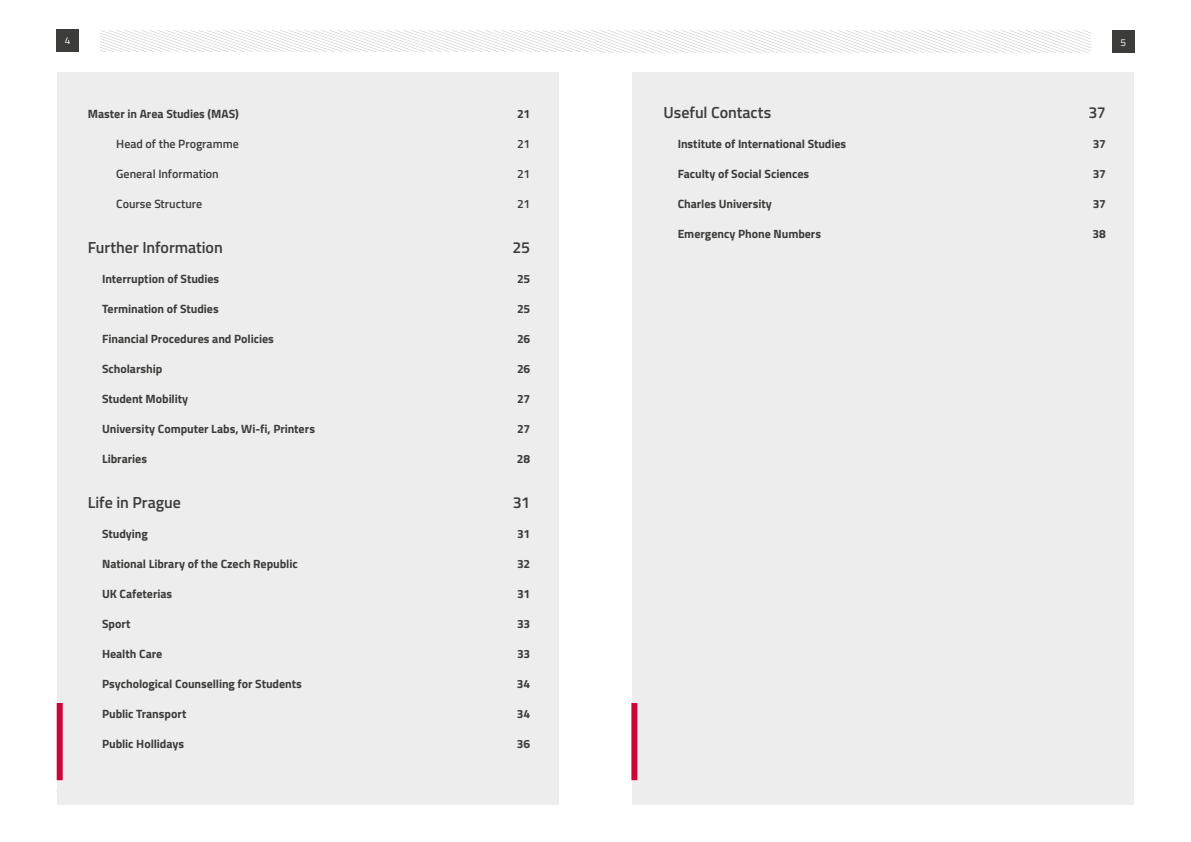
<style>
.page{position:relative;width:1191px;height:842px;background:#fff}
.page>*{position:absolute;margin:0;border:0;box-sizing:border-box;transform-origin:0 0}
.t1{font:600 16px "Titillium";letter-spacing:-.005em;color:#3c3c3b}
.t2{font:700 12px "Titillium";letter-spacing:-.005em;color:#3c3c3b}
.t3{font:600 12px "Titillium";color:#3c3c3b}
.t4{font:10px "Titillium";color:#fff}
</style>
<div class="page">
<div style="left:57px;top:29px;width:22px;height:23px;background:#3c3c3b"></div>
<svg style="left:100px;top:30px;width:990px;height:23px"></svg>
<div style="left:1112px;top:30px;width:22px;height:23px;background:#3c3c3b"></div>
<div style="left:632px;top:73px;width:502px;height:732px;background:#ededed"></div>
<div style="left:57px;top:73px;width:501px;height:732px;background:#ededed"></div>
<div style="left:57px;top:703px;width:6px;height:77px;background:#ce0538"></div>
<div style="left:631px;top:703px;width:6px;height:77px;background:#ce0538"></div>
<p class="t4" style="left:65px;top:33px;width:7px">4</p>
<p class="t4" style="left:1120px;top:35px;width:7px">5</p>
<p class="t2" style="left:88px;top:104px;width:152px">Master in Area Studies (MAS)</p>
<p class="t3" style="left:116px;top:134px;width:124px">Head of the Programme</p>
<p class="t3" style="left:116px;top:164px;width:104px">General Information</p>
<p class="t3" style="left:116px;top:194px;width:88px">Course Structure</p>
<h1 class="t1" style="left:88px;top:235px;width:136px">Further Information</h1>
<p class="t2" style="left:102px;top:269px;width:119px">Interruption of Studies</p>
<p class="t2" style="left:102px;top:299px;width:118px">Termination of Studies</p>
<p class="t2" style="left:102px;top:329px;width:173px">Financial Procedures and Policies</p>
<p class="t2" style="left:102px;top:359px;width:62px">Scholarship</p>
<p class="t2" style="left:102px;top:389px;width:88px">Student Mobility</p>
<p class="t2" style="left:102px;top:419px;width:214px">University Computer Labs, Wi-fi, Printers</p>
<p class="t2" style="left:102px;top:449px;width:46px">Libraries</p>
<h1 class="t1" style="left:88px;top:490px;width:94px">Life in Prague</h1>
<p class="t2" style="left:102px;top:524px;width:47px">Studying</p>
<p class="t2" style="left:102px;top:554px;width:197px">National Library of the Czech Republic</p>
<p class="t2" style="left:102px;top:584px;width:72px">UK Cafeterias</p>
<p class="t2" style="left:102px;top:614px;width:30px">Sport</p>
<p class="t2" style="left:102px;top:644px;width:62px">Health Care</p>
<p class="t2" style="left:102px;top:674px;width:201px">Psychological Counselling for Students</p>
<p class="t2" style="left:102px;top:704px;width:86px">Public Transport</p>
<p class="t2" style="left:102px;top:734px;width:83px">Public Hollidays</p>
<p class="t2" style="left:517px;top:104px;width:15px">21</p>
<p class="t3" style="left:517px;top:134px;width:15px">21</p>
<p class="t3" style="left:517px;top:164px;width:15px">21</p>
<p class="t3" style="left:517px;top:194px;width:15px">21</p>
<h1 class="t1" style="left:512px;top:235px;width:19px">25</h1>
<p class="t2" style="left:517px;top:269px;width:15px">25</p>
<p class="t2" style="left:517px;top:299px;width:15px">25</p>
<p class="t2" style="left:517px;top:329px;width:15px">26</p>
<p class="t2" style="left:517px;top:359px;width:15px">26</p>
<p class="t2" style="left:517px;top:389px;width:15px">27</p>
<p class="t2" style="left:517px;top:419px;width:15px">27</p>
<p class="t2" style="left:517px;top:449px;width:15px">28</p>
<h1 class="t1" style="left:513px;top:490px;width:19px">31</h1>
<p class="t2" style="left:517px;top:524px;width:15px">31</p>
<p class="t2" style="left:517px;top:554px;width:15px">32</p>
<p class="t2" style="left:517px;top:584px;width:15px">31</p>
<p class="t2" style="left:517px;top:614px;width:15px">33</p>
<p class="t2" style="left:517px;top:644px;width:15px">33</p>
<p class="t2" style="left:517px;top:674px;width:15px">34</p>
<p class="t2" style="left:517px;top:704px;width:15px">34</p>
<p class="t2" style="left:517px;top:734px;width:15px">36</p>
<h1 class="t1" style="left:663px;top:100px;width:109px">Useful Contacts</h1>
<p class="t2" style="left:677px;top:134px;width:170px">Institute of International Studies</p>
<p class="t2" style="left:677px;top:164px;width:133px">Faculty of Social Sciences</p>
<p class="t2" style="left:677px;top:194px;width:96px">Charles University</p>
<p class="t2" style="left:677px;top:224px;width:145px">Emergency Phone Numbers</p>
<h1 class="t1" style="left:1088px;top:100px;width:19px">37</h1>
<p class="t2" style="left:1092px;top:134px;width:15px">37</p>
<p class="t2" style="left:1092px;top:164px;width:15px">37</p>
<p class="t2" style="left:1092px;top:194px;width:15px">37</p>
<p class="t2" style="left:1092px;top:224px;width:15px">38</p>
</div>
